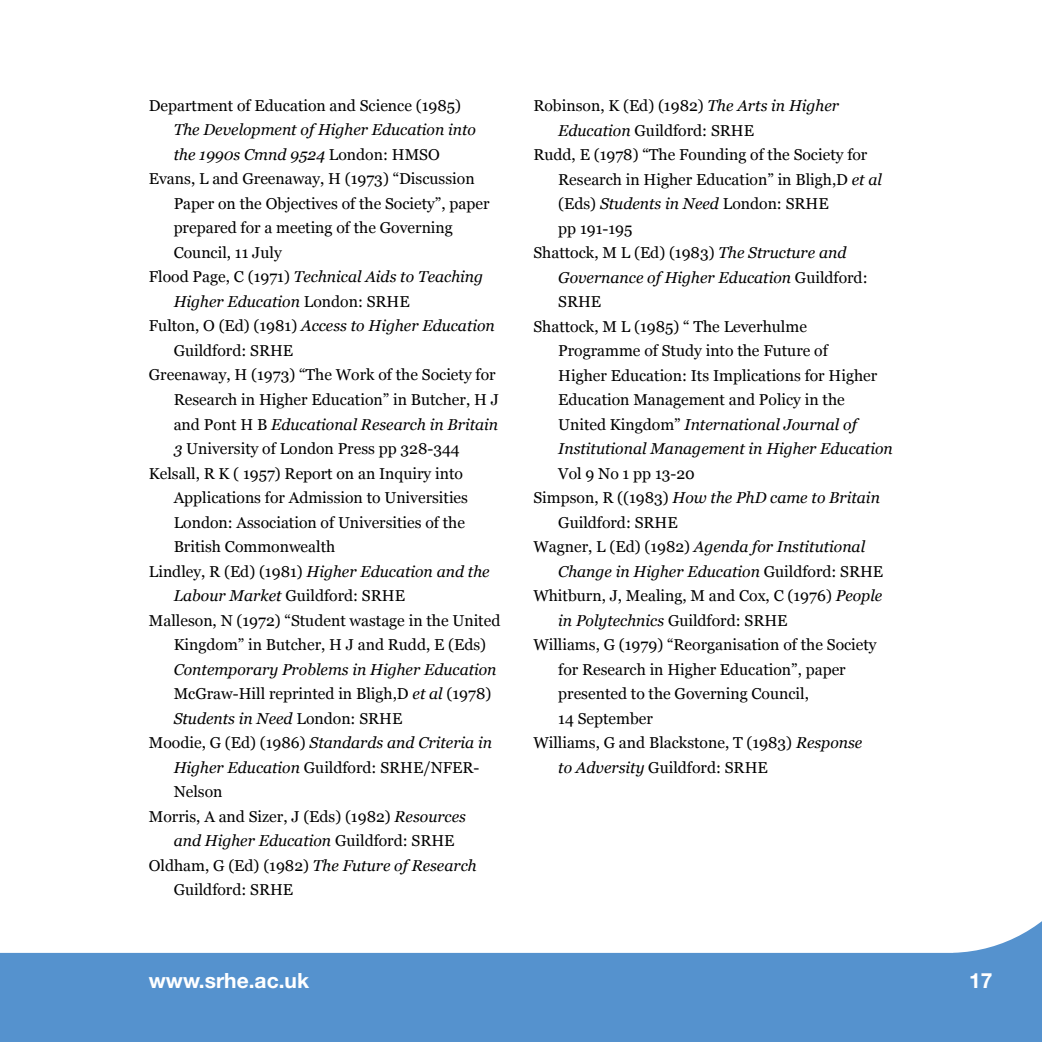
<style>
.page{position:relative;width:1042px;height:1042px;background:#fff}
.page>*{position:absolute;margin:0;border:0;box-sizing:border-box;transform-origin:0 0}
.t1{font:700 21px "Helvetica Neue LT Std";color:#fff}
.t2{font:15.75px "Georgia";color:#000}
.t3{font:italic 15.75px "Georgia";color:#000}
.s1{font-style:normal}
.s2{font-style:italic}
</style>
<div class="page">
<svg style="left:0;top:921px;width:1042px;height:121px;fill:#5592ce"></svg>
<div style="left:1018px;top:1003px;width:24px;height:39px;background:#5592ce"></div>
<p class="t2" style="left:149px;top:94px;width:314px">Department of Education and Science (1985)</p>
<p class="t3" style="left:174px;top:118px;width:304px">The Development of Higher Education into</p>
<p class="t3" style="left:174px;top:143px;width:268px">the 1990s Cmnd 9524 <span class="s1">London: HMSO</span></p>
<p class="t2" style="left:149px;top:167px;width:327px">Evans, L and Greenaway, H (1973) “Discussion</p>
<p class="t2" style="left:174px;top:192px;width:317px">Paper on the Objectives of the Society”, paper</p>
<p class="t2" style="left:174px;top:216px;width:281px">prepared for a meeting of the Governing</p>
<p class="t2" style="left:174px;top:241px;width:110px">Council, 11 July</p>
<p class="t3" style="left:149px;top:265px;width:336px"><span class="s1">Flood Page, C (1971)</span> Technical Aids to Teaching</p>
<p class="t3" style="left:174px;top:290px;width:238px">Higher Education <span class="s1">London: SRHE</span></p>
<p class="t3" style="left:149px;top:314px;width:347px"><span class="s1">Fulton, O (Ed) (1981)</span> Access to Higher Education</p>
<p class="t2" style="left:174px;top:339px;width:121px">Guildford: SRHE</p>
<p class="t2" style="left:149px;top:363px;width:348px">Greenaway, H (1973) “The Work of the Society for</p>
<p class="t2" style="left:174px;top:388px;width:327px">Research in Higher Education” in Butcher, H J</p>
<p class="t3" style="left:174px;top:412px;width:326px"><span class="s1">and Pont H B</span> Educational Research in Britain</p>
<p class="t2" style="left:174px;top:437px;width:288px"><span class="s2">3</span> University of London Press pp 328-344</p>
<p class="t2" style="left:149px;top:461px;width:315px">Kelsall, R K ( 1957) Report on an Inquiry into</p>
<p class="t2" style="left:174px;top:486px;width:296px">Applications for Admission to Universities</p>
<p class="t2" style="left:174px;top:511px;width:293px">London: Association of Universities of the</p>
<p class="t2" style="left:174px;top:535px;width:163px">British Commonwealth</p>
<p class="t3" style="left:149px;top:560px;width:342px"><span class="s1">Lindley, R (Ed) (1981)</span> Higher Education and the</p>
<p class="t2" style="left:174px;top:584px;width:233px"><span class="s2">Labour Market</span> Guildford: SRHE</p>
<p class="t2" style="left:149px;top:609px;width:353px">Malleson, N (1972) “Student wastage in the United</p>
<p class="t2" style="left:174px;top:633px;width:314px">Kingdom” in Butcher, H J and Rudd, E (Eds)</p>
<p class="t3" style="left:174px;top:658px;width:324px">Contemporary Problems in Higher Education</p>
<p class="t2" style="left:174px;top:682px;width:319px">McGraw-Hill reprinted in Bligh,D <span class="s2">et al</span> (1978)</p>
<p class="t3" style="left:174px;top:707px;width:230px">Students in Need <span class="s1">London: SRHE</span></p>
<p class="t3" style="left:149px;top:731px;width:345px"><span class="s1">Moodie, G (Ed) (1986)</span> Standards and Criteria in</p>
<p class="t2" style="left:174px;top:756px;width:307px"><span class="s2">Higher Education</span> Guildford: SRHE/NFER-</p>
<p class="t2" style="left:174px;top:780px;width:50px">Nelson</p>
<p class="t2" style="left:149px;top:805px;width:319px">Morris, A and Sizer, J (Eds) (1982) <span class="s2">Resources</span></p>
<p class="t3" style="left:174px;top:829px;width:282px">and Higher Education <span class="s1">Guildford: SRHE</span></p>
<p class="t3" style="left:149px;top:854px;width:329px"><span class="s1">Oldham, G (Ed) (1982)</span> The Future of Research</p>
<p class="t2" style="left:174px;top:878px;width:121px">Guildford: SRHE</p>
<p class="t2" style="left:533px;top:94px;width:307px">Robinson, K (Ed) (1982) <span class="s2">The Arts in Higher</span></p>
<p class="t2" style="left:558px;top:119px;width:197px"><span class="s2">Education</span> Guildford: SRHE</p>
<p class="t2" style="left:533px;top:143px;width:335px">Rudd, E (1978) “The Founding of the Society for</p>
<p class="t2" style="left:558px;top:168px;width:325px">Research in Higher Education” in Bligh,D <span class="s2">et al</span></p>
<p class="t2" style="left:558px;top:192px;width:272px">(Eds) <span class="s2">Students in Need</span> London: SRHE</p>
<p class="t2" style="left:558px;top:217px;width:76px">pp 191-195</p>
<p class="t2" style="left:533px;top:241px;width:314px">Shattock, M L (Ed) (1983) <span class="s2">The Structure and</span></p>
<p class="t3" style="left:558px;top:266px;width:311px">Governance of Higher Education <span class="s1">Guildford:</span></p>
<p class="t2" style="left:558px;top:290px;width:45px">SRHE</p>
<p class="t2" style="left:533px;top:315px;width:275px">Shattock, M L (1985) “ The Leverhulme</p>
<p class="t2" style="left:558px;top:339px;width:271px">Programme of Study into the Future of</p>
<p class="t2" style="left:558px;top:364px;width:320px">Higher Education: Its Implications for Higher</p>
<p class="t2" style="left:558px;top:388px;width:288px">Education Management and Policy in the</p>
<p class="t3" style="left:558px;top:413px;width:300px"><span class="s1">United Kingdom”</span> International Journal of</p>
<p class="t3" style="left:558px;top:437px;width:336px">Institutional Management in Higher Education</p>
<p class="t2" style="left:558px;top:462px;width:138px">Vol 9 No 1 pp 13-20</p>
<p class="t3" style="left:533px;top:486px;width:348px"><span class="s1">Simpson, R ((1983)</span> How the PhD came to Britain</p>
<p class="t2" style="left:558px;top:511px;width:121px">Guildford: SRHE</p>
<p class="t3" style="left:533px;top:535px;width:333px"><span class="s1">Wagner, L (Ed) (1982)</span> Agenda for Institutional</p>
<p class="t3" style="left:558px;top:560px;width:326px">Change in Higher Education <span class="s1">Guildford: SRHE</span></p>
<p class="t2" style="left:533px;top:584px;width:350px">Whitburn, J, Mealing, M and Cox, C (1976) <span class="s2">People</span></p>
<p class="t3" style="left:558px;top:609px;width:231px">in Polytechnics <span class="s1">Guildford: SRHE</span></p>
<p class="t2" style="left:533px;top:633px;width:345px">Williams, G (1979) “Reorganisation of the Society</p>
<p class="t2" style="left:558px;top:658px;width:289px">for Research in Higher Education”, paper</p>
<p class="t2" style="left:558px;top:682px;width:252px">presented to the Governing Council,</p>
<p class="t2" style="left:558px;top:707px;width:96px">14 September</p>
<p class="t2" style="left:533px;top:731px;width:330px">Williams, G and Blackstone, T (1983) <span class="s2">Response</span></p>
<p class="t2" style="left:558px;top:756px;width:211px"><span class="s2">to Adversity</span> Guildford: SRHE</p>
<h1 class="t1" style="left:149px;top:967px;width:162px">www.srhe.ac.uk</h1>
<h1 class="t1" style="left:969px;top:967px;width:25px">17</h1>
</div>
